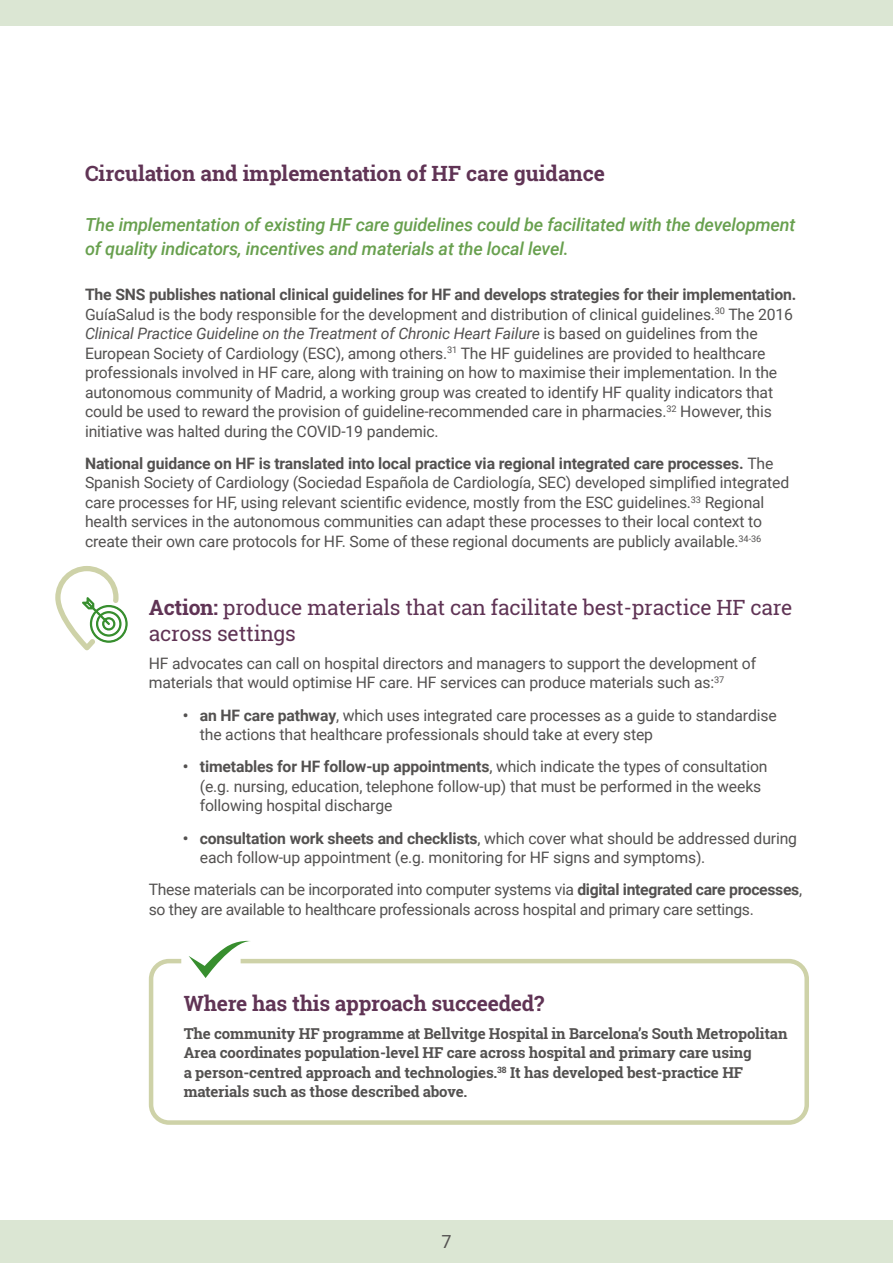
<style>
.page{position:relative;width:893px;height:1263px;background:#fff}
.page>*{position:absolute;margin:0;border:0;box-sizing:border-box;transform-origin:0 0}
.Sub_heading{font:700 21px "Roboto Slab";letter-spacing:-.005em;color:#603455}
.Sub_heading-2{font:21px/25.5px "Roboto Slab";letter-spacing:-.01em;color:#603455}
.commentary{font:italic 500 18px/24px "Roboto";letter-spacing:-.01em;color:#68a04e}
.t1{font:18px "Roboto";color:#535150}
.Body{font:15.75px/19.5px "Roboto";letter-spacing:-.01em;color:#535150}
.Approach_-10{font:700 15px/19.5px "Roboto Slab";letter-spacing:-.01em;color:#535150}
.s1{font-weight:700}
.s2{font-style:italic}
</style>
<div class="page">
<div style="left:0;top:0;width:893px;height:26px;background:#dbe6d3"></div>
<div style="left:0;top:1220px;width:893px;height:43px;background:#dbe6d3"></div>
<div style="left:149px;top:959px;width:660px;height:166px;border:4px solid #ced2a8;border-radius:18px"></div>
<svg style="left:189px;top:940px;width:62px;height:38px"></svg>
<svg style="left:55px;top:566px;width:73px;height:84px"></svg>
<p class="Sub_heading" style="left:85px;top:159px;width:521px">Circulation and implementation of HF care guidance</p>
<p class="commentary" style="left:85px;top:212px;width:712px">The implementation of existing HF care guidelines could be facilitated with the development of quality indicators, incentives and materials at the local level.</p>
<p class="Body" style="left:85px;top:284px;width:713px"><span class="s1">The SNS publishes national clinical guidelines for HF and develops strategies for their implementation.<br></span>GuíaSalud is the body responsible for the development and distribution of clinical guidelines.<sup>30</sup> The 2016<br><span class="s2">Clinical Practice Guideline on the Treatment of Chronic Heart Failure</span> is based on guidelines from the European Society of Cardiology (ESC), among others.<sup>31</sup> The HF guidelines are provided to healthcare professionals involved in HF care, along with training on how to maximise their implementation. In the autonomous community of Madrid, a working group was created to identify HF quality indicators that could be used to reward the provision of guideline-recommended care in pharmacies.<sup>32</sup> However, this initiative was halted during the COVID-19 pandemic.</p>
<p class="Body" style="left:85px;top:453px;width:706px"><span class="s1">National guidance on HF is translated into local practice via regional integrated care processes.</span> The Spanish Society of Cardiology (Sociedad Española de Cardiología, SEC) developed simplified integrated care processes for HF, using relevant scientific evidence, mostly from the ESC guidelines.<sup>33</sup> Regional health services in the autonomous communities can adapt these processes to their local context to create their own care protocols for HF. Some of these regional documents are publicly available.<sup>34-36</sup></p>
<p class="Sub_heading-2" style="left:149px;top:595px;width:645px"><span class="s1">Action:</span> produce materials that can facilitate best-practice HF care across settings</p>
<p class="Body" style="left:149px;top:653px;width:609px">HF advocates can call on hospital directors and managers to support the development of materials that would optimise HF care. HF services can produce materials such as:<sup>37</sup></p>
<p class="Body" style="left:200px;top:704px;width:578px;text-indent:-17px"><span class="s1">• an HF care pathway</span>, which uses integrated care processes as a guide to standardise the actions that healthcare professionals should take at every step</p>
<p class="Body" style="left:200px;top:756px;width:569px;text-indent:-17px"><span class="s1">• timetables for HF follow-up appointments</span>, which indicate the types of consultation (e.g. nursing, education, telephone follow-up) that must be performed in the weeks following hospital discharge</p>
<p class="Body" style="left:200px;top:827px;width:599px;text-indent:-17px"><span class="s1">• consultation work sheets and checklists</span>, which cover what should be addressed during each follow-up appointment (e.g. monitoring for HF signs and symptoms).</p>
<p class="Body" style="left:149px;top:879px;width:655px">These materials can be incorporated into computer systems via <span class="s1">digital integrated care processes</span>, so they are available to healthcare professionals across hospital and primary care settings.</p>
<p class="Sub_heading" style="left:184px;top:989px;width:362px">Where has this approach succeeded?</p>
<p class="Approach_-10" style="left:184px;top:1023px;width:605px">The community HF programme at Bellvitge Hospital in Barcelona’s South Metropolitan Area coordinates population-level HF care across hospital and primary care using<br>a person-centred approach and technologies.<sup>38</sup> It has developed best-practice HF materials such as those described above.</p>
<p class="t1" style="left:441px;top:1229px;width:12px">7</p>
</div>
